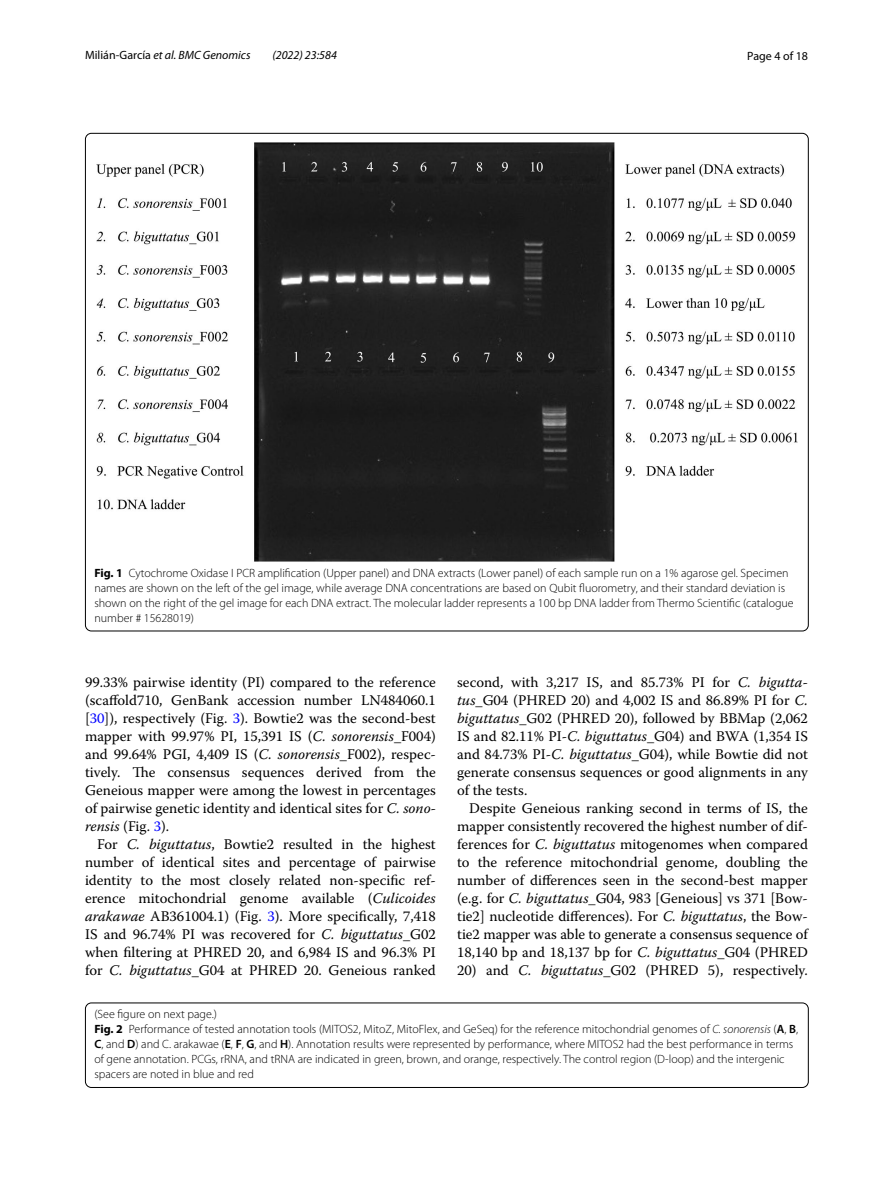
<style>
.page{position:relative;width:893px;height:1187px;background:#fff}
.page>*{position:absolute;margin:0;border:0;box-sizing:border-box;transform-origin:0 0}
.t1{font:14.7px/18px "Warnock Pro";color:#000;text-align:justify}
.t2{font:300 12px/15px "Myriad Pro";color:#000}
.t3{font:italic 12px "Myriad Pro";color:#000}
.t4{font:12px "Myriad Pro";color:#000}
.s1{font-style:normal}
.s2{font-weight:700}
.s3{color:#00f}
.s4{font-style:italic}
.s5{font-weight:600}
</style>
<div class="page">
<img style="left:97px;top:142px;width:700px;height:419px">
<div style="left:85px;top:1002px;width:723px;height:85px;border:1px solid #000;border-radius:6px"></div>
<p class="t3" style="left:85px;top:48px;width:167px"><span class="s1">Milián‑García</span> et al. BMC Genomics</p>
<p class="t3" style="left:272px;top:48px;width:66px">(2022) 23:584</p>
<p class="t4" style="left:747px;top:48px;width:62px">Page 4 of 18</p>
<p class="t2" style="left:94px;top:565px;width:701px"><span class="s2">Fig. 1</span> Cytochrome Oxidase I PCR amplification (Upper panel) and DNA extracts (Lower panel) of each sample run on a 1% agarose gel. Specimen names are shown on the left of the gel image, while average DNA concentrations are based on Qubit fluorometry, and their standard deviation is shown on the right of the gel image for each DNA extract. The molecular ladder represents a 100 bp DNA ladder from Thermo Scientific (catalogue number # 15628019)</p>
<p class="t1" style="left:85px;top:672px;width:352px">99.33% pairwise identity (PI) compared to the reference (scaffold710, GenBank accession number LN484060.1 [<span class="s3">30</span>]), respectively (Fig. <span class="s3">3</span>). Bowtie2 was the second-best mapper with 99.97% PI, 15,391 IS (<span class="s4">C. sonorensis</span>_F004) and 99.64% PGI, 4,409 IS (<span class="s4">C. sonorensis</span>_F002), respec&shy;tively. The consensus sequences derived from the Geneious mapper were among the lowest in percentages of pairwise genetic identity and identical sites for <span class="s4">C. sono&shy;rensis</span> (Fig. <span class="s3">3</span>).</p>
<p class="t1" style="left:85px;top:834px;width:352px;text-indent:12px">For <span class="s4">C. biguttatus</span>, Bowtie2 resulted in the highest number of identical sites and percentage of pairwise identity to the most closely related non-specific ref&shy;erence mitochondrial genome available (<span class="s4">Culicoides arakawae</span> AB361004.1) (Fig. <span class="s3">3</span>). More specifically, 7,418<br>IS and 96.74% PI was recovered for <span class="s4">C. biguttatus</span>_G02 when filtering at PHRED 20, and 6,984 IS and 96.3% PI for <span class="s4">C. biguttatus</span>_G04 at PHRED 20. Geneious ranked</p>
<p class="t1" style="left:457px;top:672px;width:352px">second, with 3,217 IS, and 85.73% PI for <span class="s4">C. bigutta&shy;tus</span>_G04 (PHRED 20) and 4,002 IS and 86.89% PI for <span class="s4">C. biguttatus</span>_G02 (PHRED 20), followed by BBMap (2,062<br>IS and 82.11% PI-<span class="s4">C. biguttatus</span>_G04) and BWA (1,354 IS and 84.73% PI-<span class="s4">C. biguttatus</span>_G04), while Bowtie did not generate consensus sequences or good alignments in any of the tests.</p>
<p class="t1" style="left:457px;top:798px;width:352px;text-indent:12px">Despite Geneious ranking second in terms of IS, the mapper consistently recovered the highest number of dif&shy;ferences for <span class="s4">C. biguttatus</span> mitogenomes when compared to the reference mitochondrial genome, doubling the number of differences seen in the second-best mapper (e.g. for <span class="s4">C. biguttatus</span>_G04, 983 [Geneious] vs 371 [Bow&shy;tie2] nucleotide differences). For <span class="s4">C. biguttatus</span>, the Bow&shy;tie2 mapper was able to generate a consensus sequence of 18,140 bp and 18,137 bp for <span class="s4">C. biguttatus</span>_G04 (PHRED</p>
<p class="t1" style="left:457px;top:960px;width:352px">20) and <span class="s4">C. biguttatus</span>_G02 (PHRED 5), respectively.</p>
<p class="t2" style="left:94px;top:1006px;width:705px">(See figure on next page.)<br><span class="s2">Fig. 2</span> Performance of tested annotation tools (MITOS2, MitoZ, MitoFlex, and GeSeq) for the reference mitochondrial genomes of <span class="s4">C. sonorensis</span> (<span class="s5">A</span>, <span class="s5">B</span>, <span class="s5">C</span>, and <span class="s5">D</span>) and C. arakawae (<span class="s5">E</span>, <span class="s5">F</span>, <span class="s5">G</span>, and <span class="s5">H</span>). Annotation results were represented by performance, where MITOS2 had the best performance in terms of gene annotation. PCGs, rRNA, and tRNA are indicated in green, brown, and orange, respectively. The control region (D-loop) and the intergenic spacers are noted in blue and red</p>
</div>
